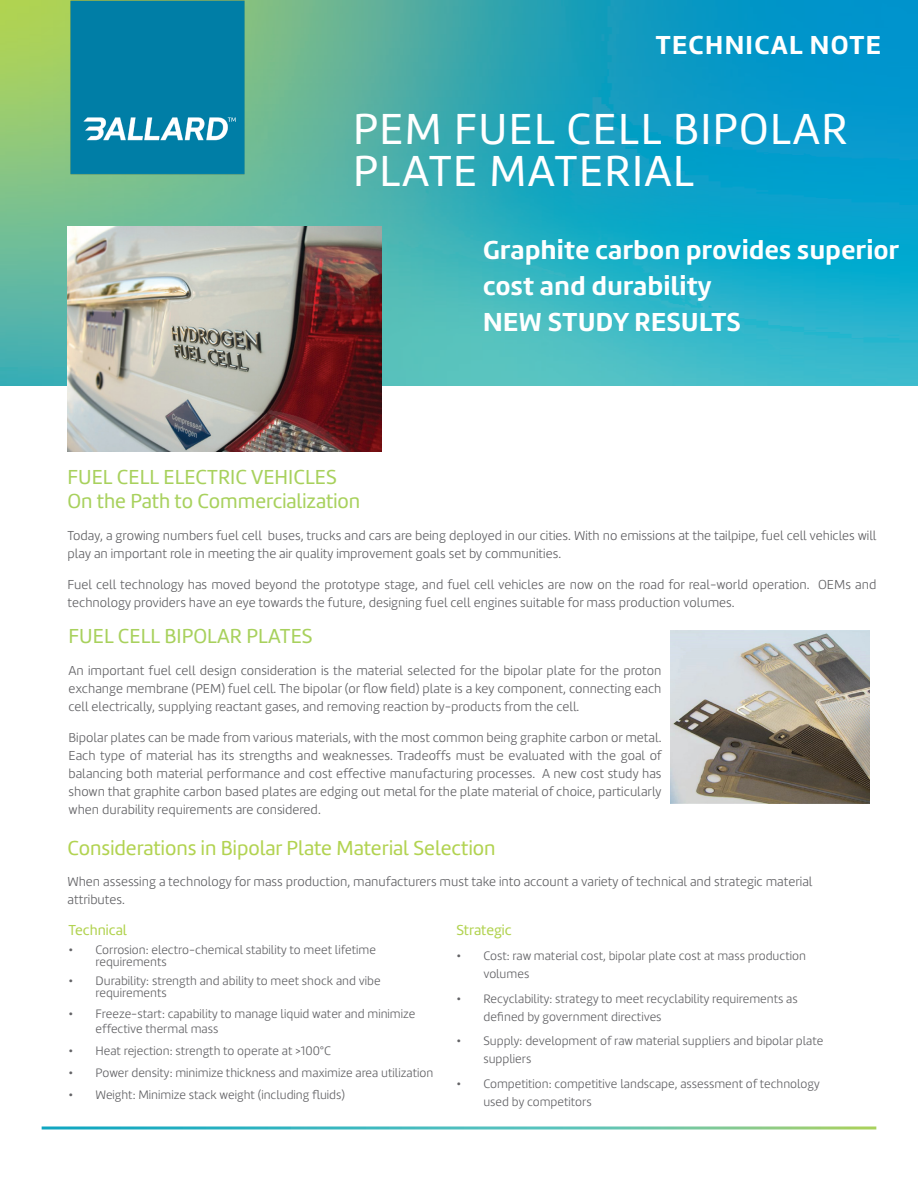
<style>
.page{position:relative;width:918px;height:1188px;background:#fff}
.page>*{position:absolute;margin:0;border:0;box-sizing:border-box;transform-origin:0 0}
.Page_Title_white{font:45px/42px "Marine";letter-spacing:.03em;color:#fff}
.Intro_text{font:700 27px/36px "Marine";letter-spacing:.02em;color:#fff}
.Page_Title_white-2{font:700 27px "Marine";letter-spacing:.05em;color:#fff}
.Subtitle-_Green{font:21px/24px "Marine";color:#a8d15d}
.Body_Grey{font:21px "Marine";color:#b2d351}
.Body_Grey-2{font:15px "Marine";color:#b2d351}
.Body_Grey-3{font:300 13.5px/18px "Marine";color:#636366}
.t1{font:300 12.75px/18px "Marine";color:#636366}
</style>
<div class="page">
<img style="left:0;top:0;width:918px;height:385px">
<svg style="left:42px;top:1126px;width:834px;height:4px;background:#7cccc2"></svg>
<img style="left:68px;top:226px;width:313px;height:226px">
<img style="left:670px;top:631px;width:200px;height:172px">
<img style="left:69px;top:0;width:176px;height:176px">
<p class="Page_Title_white-2" style="left:656px;top:27px;width:227px">TECHNICAL NOTE</p>
<p class="Page_Title_white" style="left:353px;top:108px;width:496px">PEM FUEL CELL BIPOLAR<br>PLATE MATERIAL</p>
<p class="Intro_text" style="left:483px;top:231px;width:418px">Graphite carbon provides superior cost and durability<br>NEW STUDY RESULTS</p>
<p class="Subtitle-_Green" style="left:68px;top:465px;width:294px">FUEL CELL ELECTRIC VEHICLES<br>On the Path to Commercialization</p>
<p class="Body_Grey-3" style="left:68px;top:526px;width:810px">Today, a growing numbers fuel cell buses, trucks and cars are being deployed in our cities. With no emissions at the tailpipe, fuel cell vehicles will play an important role in meeting the air quality improvement goals set by communities.</p>
<p class="Body_Grey-3" style="left:68px;top:576px;width:810px">Fuel cell technology has moved beyond the prototype stage, and fuel cell vehicles are now on the road for real-world operation. OEMs and technology providers have an eye towards the future, designing fuel cell engines suitable for mass production volumes.</p>
<p class="Subtitle-_Green" style="left:69px;top:624px;width:246px">FUEL CELL BIPOLAR PLATES</p>
<p class="Body_Grey-3" style="left:69px;top:661px;width:595px;text-align:justify">An important fuel cell design consideration is the material selected for the bipolar plate for the proton exchange membrane (PEM) fuel cell. The bipolar (or flow field) plate is a key component, connecting each cell electrically, supplying reactant gases, and removing reaction by-products from the cell.</p>
<p class="Body_Grey-3" style="left:69px;top:729px;width:595px;text-align:justify">Bipolar plates can be made from various materials, with the most common being graphite carbon or metal.<br>Each type of material has its strengths and weaknesses. Tradeoffs must be evaluated with the goal of balancing both material performance and cost effective manufacturing processes. A new cost study has shown that graphite carbon based plates are edging out metal for the plate material of choice, particularly when durability requirements are considered.</p>
<p class="Body_Grey" style="left:68px;top:835px;width:429px">Considerations in Bipolar Plate Material Selection</p>
<p class="Body_Grey-3" style="left:68px;top:873px;width:746px">When assessing a technology for mass production, manufacturers must take into account a variety of technical and strategic material attributes.</p>
<p class="Body_Grey-2" style="left:69px;top:921px;width:60px">Technical</p>
<p class="t1" style="left:96px;top:943px;width:282px;line-height:12px;text-indent:-27px">• Corrosion: electro-chemical stability to meet lifetime requirements</p>
<p class="t1" style="left:96px;top:974px;width:287px;line-height:12px;text-indent:-27px">• Durability: strength and ability to meet shock and vibe requirements</p>
<p class="t1" style="left:96px;top:1006px;width:321px;line-height:15px;text-indent:-27px">• Freeze-start: capability to manage liquid water and minimize effective thermal mass</p>
<p class="t1" style="left:69px;top:1042px;width:264px">• Heat rejection: strength to operate at &gt;100°C</p>
<p class="t1" style="left:69px;top:1063px;width:366px">• Power density: minimize thickness and maximize area utilization</p>
<p class="t1" style="left:69px;top:1085px;width:278px">• Weight: Minimize stack weight (including fluids)</p>
<p class="Body_Grey-2" style="left:456px;top:921px;width:57px">Strategic</p>
<p class="t1" style="left:483px;top:946px;width:324px;text-indent:-27px">• Cost: raw material cost, bipolar plate cost at mass production volumes</p>
<p class="t1" style="left:483px;top:989px;width:316px;text-indent:-27px">• Recyclability: strategy to meet recyclability requirements as defined by government directives</p>
<p class="t1" style="left:483px;top:1032px;width:342px;text-indent:-27px">• Supply: development of raw material suppliers and bipolar plate suppliers</p>
<p class="t1" style="left:483px;top:1075px;width:338px;text-indent:-27px">• Competition: competitive landscape, assessment of technology used by competitors</p>
</div>
